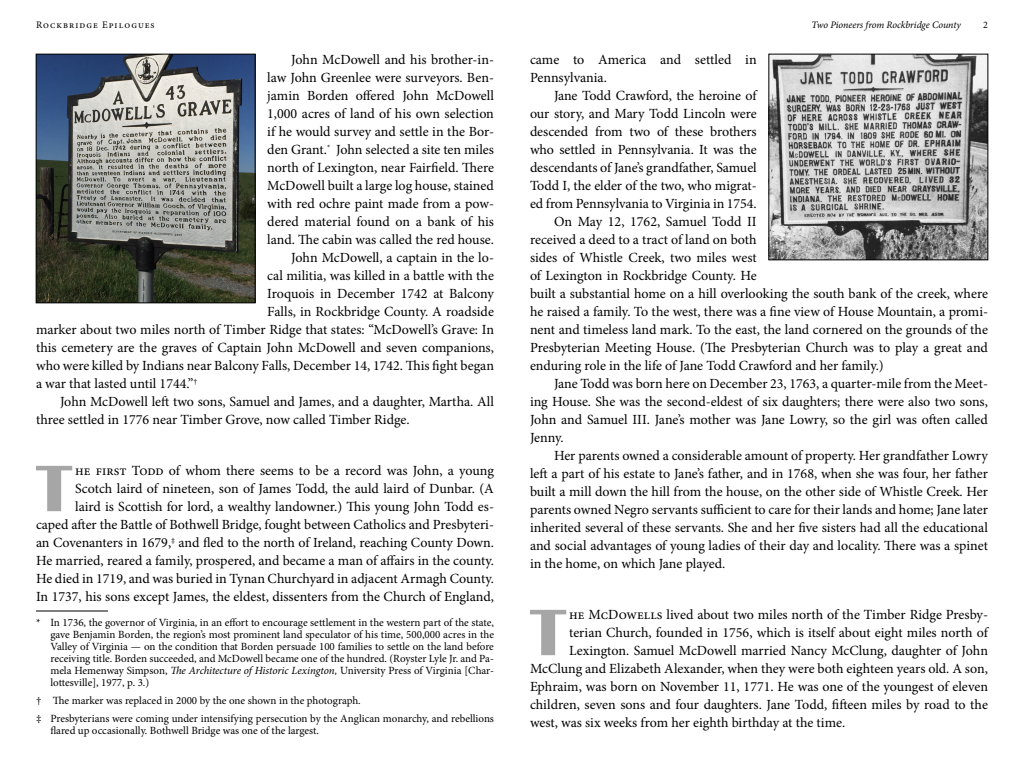
<style>
.page{position:relative;width:1024px;height:768px;background:#fff}
.page>*{position:absolute;margin:0;border:0;box-sizing:border-box;transform-origin:0 0}
.drop_cap{font:700 68px "Britannic";color:#a6a6a6}
.text{font:14px/18px "Minion Pro";letter-spacing:-.005em;color:#000;text-align:justify}
.drop_cap-2{font:14px/18px "Minion Pro";color:#000;text-align:right}
.footnote{font:11px/12px "Minion Pro";color:#000;text-align:justify}
.running_head{font:italic 10px "Minion Pro";letter-spacing:-.005em;color:#000}
.running_head-2{font:10px "Minion Pro";letter-spacing:.1em;color:#000}
.s1{font-style:italic}
</style>
<div class="page">
<hr style="left:36px;top:611px;width:72px;height:1px;background:#000">
<img style="left:38px;top:56px;width:215px;height:245px">
<div style="left:36px;top:54px;width:219px;height:249px;border:1px solid #000"></div>
<img style="left:771px;top:56px;width:215px;height:202px">
<div style="left:769px;top:54px;width:219px;height:206px;border:1px solid #000"></div>
<p class="running_head-2" style="left:36px;top:18px;width:120px">Rockbridge Epilogues</p>
<p class="running_head" style="left:811px;top:18px;width:151px">Two Pioneers from Rockbridge County</p>
<p class="running_head-2" style="left:983px;top:18px;width:6px">2</p>
<p class="text" style="left:267px;top:51px;width:228px;text-indent:24px">John McDowell and his brother-in&shy;law John Greenlee were surveyors. Ben&shy;jamin Borden offered John McDowell 1,000 acres of land of his own selection if he would survey and settle in the Bor&shy;den Grant.<sup>*</sup> John selected a site ten miles north of Lexington, near Fairfield. There McDowell built a large log house, stained with red ochre paint made from a pow&shy;dered material found on a bank of his land. The cabin was called the red house.</p>
<p class="text" style="left:291px;top:249px;width:204px">John McDowell, a captain in the lo-</p>
<p class="text" style="left:267px;top:267px;width:228px">cal militia, was killed in a battle with the</p>
<p class="text" style="left:267px;top:285px;width:228px">Iroquois in December 1742 at Balcony</p>
<p class="text" style="left:267px;top:303px;width:228px">Falls, in Rockbridge County. A roadside</p>
<p class="text" style="left:36px;top:321px;width:460px">marker about two miles north of Timber Ridge that states: “McDowell’s Grave: In</p>
<p class="text" style="left:36px;top:339px;width:459px">this cemetery are the graves of Captain John McDowell and seven companions,</p>
<p class="text" style="left:36px;top:357px;width:459px">who were killed by Indians near Balcony Falls, December 14, 1742. This fight began</p>
<p class="text" style="left:36px;top:375px;width:163px">a war that lasted until 1744.”<sup>†</sup></p>
<p class="text" style="left:36px;top:393px;width:460px;text-indent:24px">John McDowell left two sons, Samuel and James, and a daughter, Martha. All three settled in 1776 near Timber Grove, now called Timber Ridge.</p>
<p class="drop_cap" style="left:37px;top:450px;width:37px">T</p>
<p class="drop_cap-2" style="left:530px;top:51px;width:228px;text-align:left">came to America and settled in<br>Pennsylvania.</p>
<p class="text" style="left:530px;top:87px;width:229px;text-indent:24px">Jane Todd Crawford, the heroine of our story, and Mary Todd Lincoln were descended from two of these brothers who settled in Pennsylvania. It was the descendants of Jane’s grandfather, Samuel Todd I, the elder of the two, who migrat&shy;ed from Pennsylvania to Virginia in 1754.</p>
<p class="text" style="left:530px;top:213px;width:460px;text-align:left;text-indent:24px">On May 12, 1762, Samuel Todd II<br>received a deed to a tract of land on both<br>sides of Whistle Creek, two miles west<br>of Lexington in Rockbridge County. He<br>built a substantial home on a hill overlooking the south bank of the creek, where he raised a family. To the west, there was a fine view of House Mountain, a promi&shy;nent and timeless land mark. To the east, the land cornered on the grounds of the Presbyterian Meeting House. (The Presbyterian Church was to play a great and enduring role in the life of Jane Todd Crawford and her family.)</p>
<p class="text" style="left:530px;top:375px;width:460px;text-indent:24px">Jane Todd was born here on December 23, 1763, a quarter-mile from the Meet&shy;ing House. She was the second-eldest of six daughters; there were also two sons, John and Samuel III. Jane’s mother was Jane Lowry, so the girl was often called Jenny.</p>
<p class="text" style="left:530px;top:447px;width:460px;text-indent:24px">Her parents owned a considerable amount of property. Her grandfather Lowry left a part of his estate to Jane’s father, and in 1768, when she was four, her father built a mill down the hill from the house, on the other side of Whistle Creek. Her parents owned Negro servants sufficient to care for their lands and home; Jane later inherited several of these servants. She and her five sisters had all the educational and social advantages of young ladies of their day and locality. There was a spinet in the home, on which Jane played.</p>
<p class="drop_cap" style="left:531px;top:594px;width:37px">T</p>
<p class="drop_cap-2" style="left:569px;top:606px;width:420px">he McDowells lived about two miles north of the Timber Ridge Presby-</p>
<p class="drop_cap-2" style="left:36px;top:462px;width:460px">he first Todd of whom there seems to be a record was John, a young Scotch laird of nineteen, son of James Todd, the auld laird of Dunbar. (A<br>laird is Scottish for lord, a wealthy landowner.) This young John Todd es-<br>caped after the Battle of Bothwell Bridge, fought between Catholics and Presbyteri&shy;an Covenanters in 1679,<sup>‡</sup> and fled to the north of Ireland, reaching County Down.<br>He married, reared a family, prospered, and became a man of affairs in the county.<br>He died in 1719, and was buried in Tynan Churchyard in adjacent Armagh County.<br>In 1737, his sons except James, the eldest, dissenters from the Church of England,</p>
<p class="footnote" style="left:50px;top:617px;width:445px;text-indent:-14px">* In 1736, the governor of Virginia, in an effort to encourage settlement in the western part of the state, gave Benjamin Borden, the region’s most prominent land speculator of his time, 500,000 acres in the Valley of Virginia — on the condition that Borden persuade 100 families to settle on the land before receiving title. Borden succeeded, and McDowell became one of the hundred. (Royster Lyle Jr. and Pa&shy;mela Hemenway Simpson, <span class="s1">The Architecture of Historic Lexington,</span> University Press of Virginia [Char&shy;lottesville], 1977, p. 3.)</p>
<p class="footnote" style="left:36px;top:695px;width:326px">† The marker was replaced in 2000 by the one shown in the photograph.</p>
<p class="footnote" style="left:50px;top:713px;width:445px;text-indent:-14px">‡ Presbyterians were coming under intensifying persecution by the Anglican monarchy, and rebellions flared up occasionally. Bothwell Bridge was one of the largest.</p>
<p class="drop_cap-2" style="left:569px;top:624px;width:422px">terian Church, founded in 1756, which is itself about eight miles north of</p>
<p class="drop_cap-2" style="left:569px;top:642px;width:420px">Lexington. Samuel McDowell married Nancy McClung, daughter of John</p>
<p class="drop_cap-2" style="left:530px;top:660px;width:460px">McClung and Elizabeth Alexander, when they were both eighteen years old. A son,</p>
<p class="drop_cap-2" style="left:530px;top:678px;width:460px">Ephraim, was born on November 11, 1771. He was one of the youngest of eleven</p>
<p class="drop_cap-2" style="left:530px;top:696px;width:460px">children, seven sons and four daughters. Jane Todd, fifteen miles by road to the</p>
<p class="drop_cap-2" style="left:530px;top:714px;width:317px">west, was six weeks from her eighth birthday at the time.</p>
</div>
